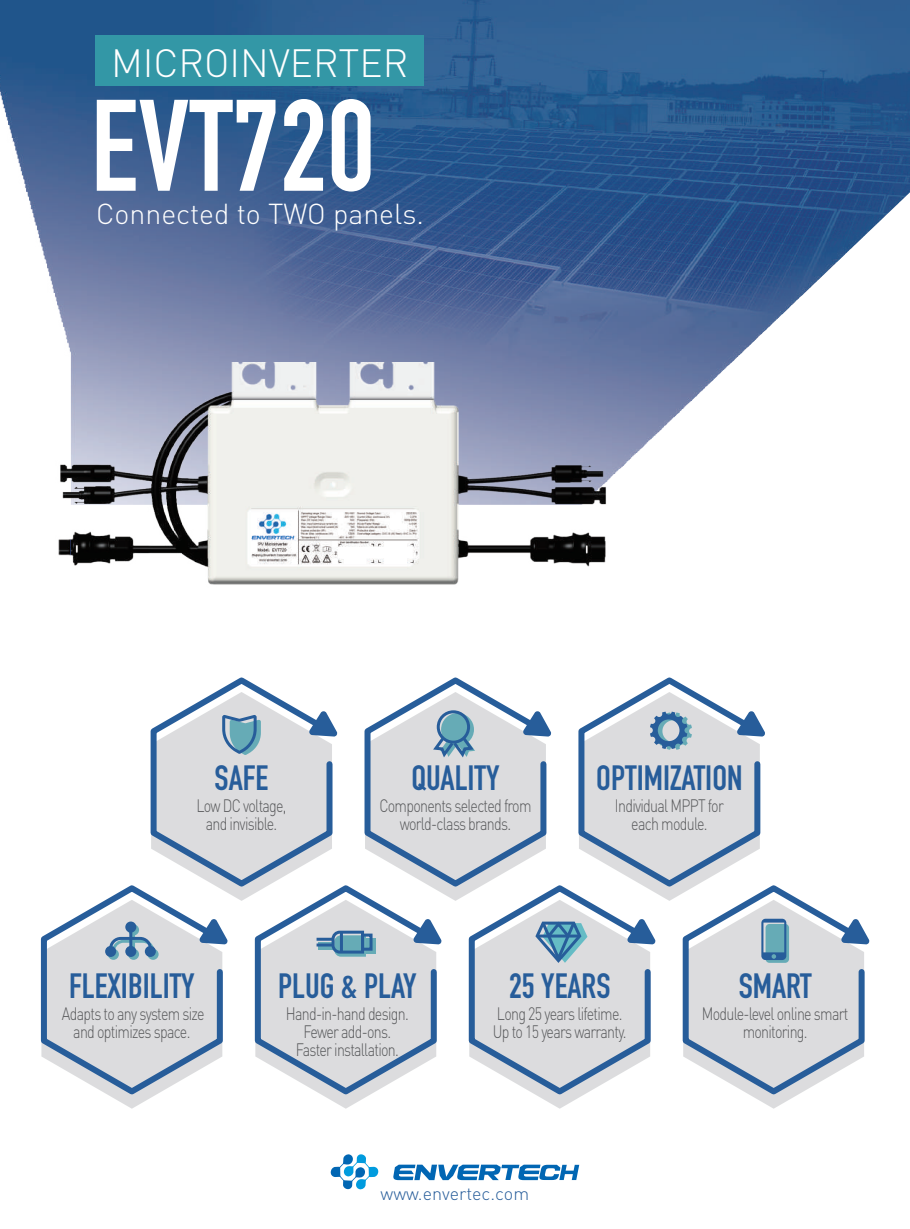
<style>
.page{position:relative;width:910px;height:1229px;background:#fff}
.page>*{position:absolute;margin:0;border:0;box-sizing:border-box;transform-origin:0 0}
.t1{font:700 127.8px "DIN Condensed";color:#fff}
.t2{font:300 38.85px "DIN";color:#fff}
.t3{font:700 34.65px "DIN Condensed";color:#275d9a}
.t4{font:300 28.5px "DIN";color:#fff}
.t5{font:300 18px "DIN";color:#275d9a}
.t6{font:300 17.85px/17.9px "DIN";letter-spacing:-.05em;color:#57585a;text-align:center;scale:.8 1}
</style>
<div class="page">
<img style="left:0;top:0;width:910px;height:477px">
<div style="left:96px;top:36px;width:328px;height:50px;background:#3397a6"></div>
<svg style="left:40px;top:677px;width:830px;height:432px"></svg>
<svg style="left:393px;top:1164px;width:186px;height:16px"></svg>
<svg style="left:331px;top:1154px;width:47px;height:36px"></svg>
<img style="left:55px;top:362px;width:556px;height:223px">
<h2 class="t2" style="left:111px;top:39px;width:299px">MICROINVERTER</h2>
<h1 class="t1" style="left:91px;top:60px;width:286px">EVT720</h1>
<h3 class="t4" style="left:96px;top:196px;width:329px">Connected to TWO panels.</h3>
<h3 class="t3" style="left:215px;top:755px;width:55px">SAFE</h3>
<h3 class="t3" style="left:411px;top:755px;width:90px">QUALITY</h3>
<h3 class="t3" style="left:596px;top:755px;width:148px">OPTIMIZATION</h3>
<p class="t6" style="left:196px;top:796px;width:114px">Low DC voltage, and invisible.</p>
<p class="t6" style="left:379px;top:796px;width:192px">Components selected from world-class brands.</p>
<p class="t6" style="left:615px;top:796px;width:138px">Individual MPPT for each module.</p>
<h3 class="t3" style="left:69px;top:962px;width:127px">FLEXIBILITY</h3>
<h3 class="t3" style="left:278px;top:962px;width:140px">PLUG &amp; PLAY</h3>
<h3 class="t3" style="left:509px;top:962px;width:103px">25 YEARS</h3>
<h3 class="t3" style="left:739px;top:962px;width:75px">SMART</h3>
<p class="t6" style="left:62px;top:1005px;width:180px">Adapts to any system size and optimizes space.</p>
<p class="t6" style="left:286px;top:1005px;width:155px">Hand-in-hand design.<br>Fewer add-ons.<br>Faster installation.</p>
<p class="t6" style="left:493px;top:1005px;width:169px;text-align:left">Long 25 years lifetime.<br>Up to 15 years warranty.</p>
<p class="t6" style="left:702px;top:1005px;width:185px">Module-level online smart monitoring.</p>
<p class="t5" style="left:381px;top:1182px;width:150px">www.envertec.com</p>
</div>
